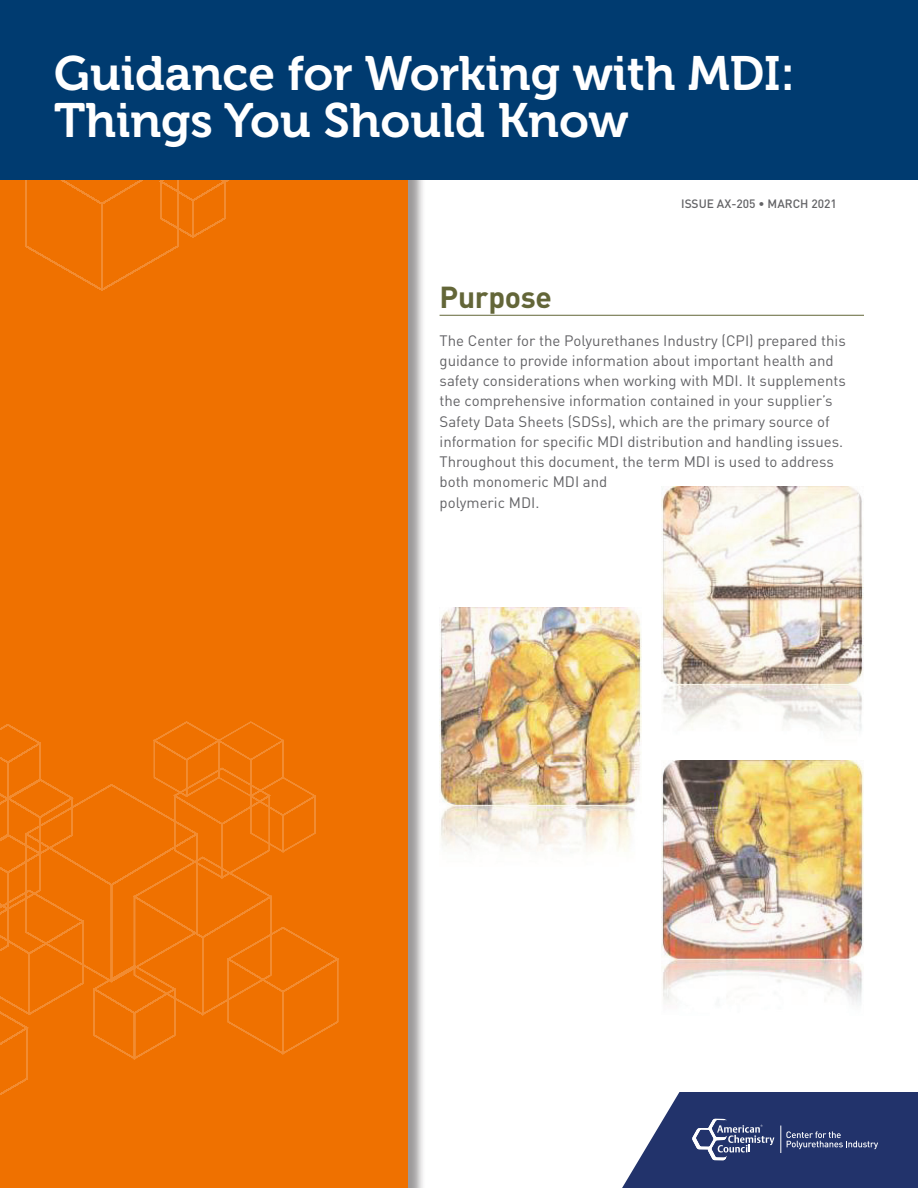
<style>
.page{position:relative;width:918px;height:1188px;background:#fff}
.page>*{position:absolute;margin:0;border:0;box-sizing:border-box;transform-origin:0 0}
.t1{font:48px "Museo 700";color:#fff}
.GREEN_HEADER{font:700 30px "DIN";letter-spacing:-.01em;color:#636638}
.grey_text{font:15px/20.2px "DIN";color:#636366}
.ISSUE_DATE{font:500 12px "DIN";color:#636366}
</style>
<div class="page">
<div style="left:0;top:0;width:426px;height:1188px;background:#231f20;opacity:.45"></div>
<div style="left:0;top:0;width:407px;height:1188px;background:#ef7100"></div>
<svg style="left:0;top:179px;width:387px;height:112px"></svg>
<svg style="left:0;top:739px;width:287px;height:40px"></svg>
<svg style="left:0;top:780px;width:316px;height:17px"></svg>
<svg style="left:0;top:798px;width:316px;height:36px"></svg>
<svg style="left:0;top:846px;width:294px;height:42px"></svg>
<svg style="left:0;top:888px;width:311px;height:55px"></svg>
<svg style="left:0;top:943px;width:339px;height:152px"></svg>
<hr style="left:440px;top:315px;width:424px;height:1px;background:#636638">
<div style="left:0;top:0;width:918px;height:179px;background:#003b70"></div>
<svg style="left:622px;top:1092px;width:296px;height:96px;background:#3f4e7e"></svg>
<img style="left:662px;top:486px;width:202px;height:245px">
<img style="left:440px;top:608px;width:202px;height:244px">
<img style="left:662px;top:761px;width:202px;height:244px">
<p class="t1" style="left:54px;top:47px;width:743px">Guidance for Working with MDI:</p>
<p class="t1" style="left:54px;top:93px;width:576px">Things You Should Know</p>
<p class="ISSUE_DATE" style="left:681px;top:196px;width:157px">ISSUE AX-205 • MARCH 2021</p>
<p class="GREEN_HEADER" style="left:440px;top:278px;width:114px">Purpose</p>
<p class="grey_text" style="left:440px;top:330px;width:408px">The Center for the Polyurethanes Industry (CPI) prepared this guidance to provide information about important health and safety considerations when working with MDI. It supplements the comprehensive information contained in your supplier’s Safety Data Sheets (SDSs), which are the primary source of information for specific MDI distribution and handling issues.<br>Throughout this document, the term MDI is used to address both monomeric MDI and<br>polymeric MDI.</p>
</div>
